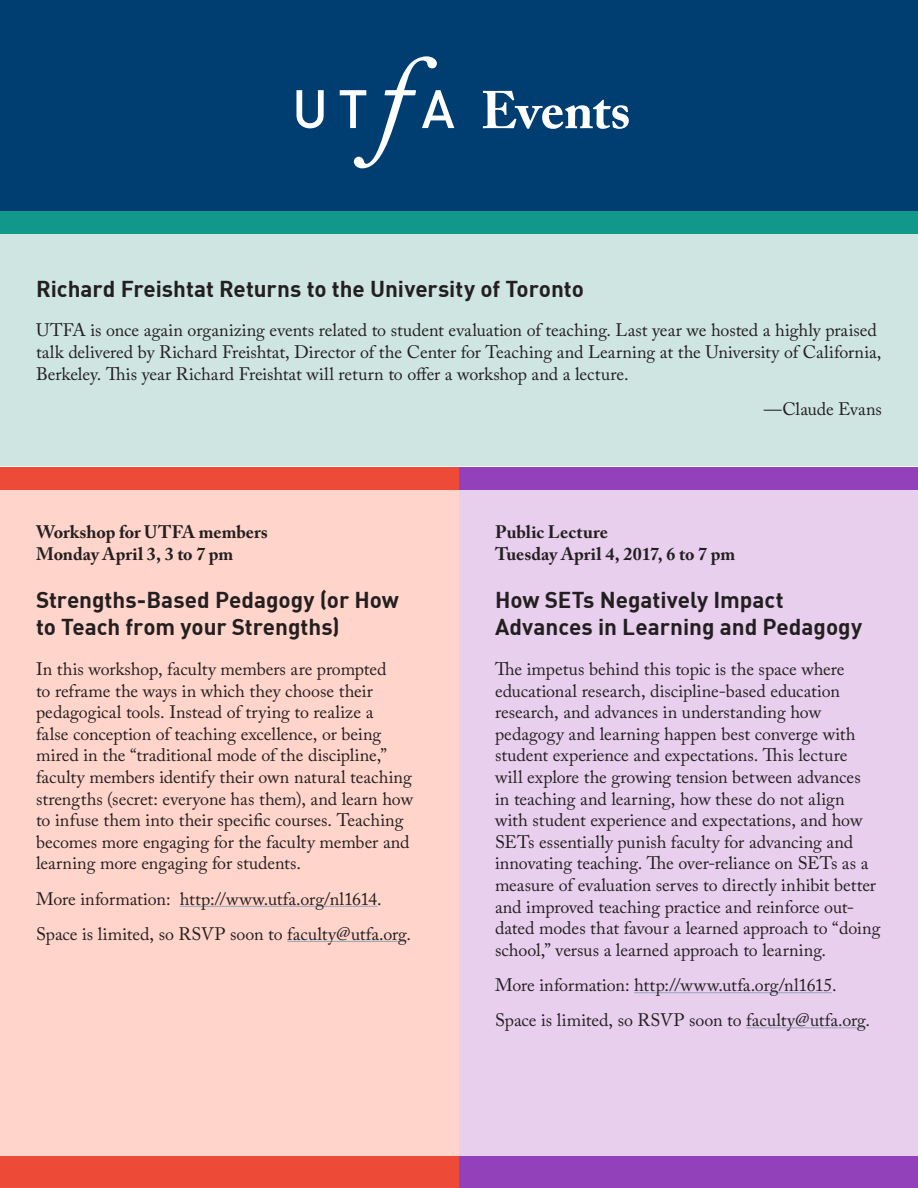
<style>
.page{position:relative;width:918px;height:1188px;background:#fff}
.page>*{position:absolute;margin:0;border:0;box-sizing:border-box;transform-origin:0 0}
.TOC_-_L1{font:700 52.5px "Adobe Caslon Pro";letter-spacing:-.005em;color:#fff}
.ADS_-_Head_1{font:22.5px/27px "DIN Bold";color:#231f20}
.ADS_-_Body_Text{font:18px/21.6px "Adobe Caslon Pro";color:#231f20}
.ADS_-_Date{font:700 18px "Adobe Caslon Pro";color:#231f20}
</style>
<div class="page">
<div style="left:0;top:0;width:918px;height:212px;background:#003d71"></div>
<svg style="left:296px;top:90px;width:28px;height:38px"></svg>
<svg style="left:340px;top:56px;width:114px;height:112px"></svg>
<div style="left:0;top:467px;width:459px;height:721px;background:#ffd4ca"></div>
<div style="left:0;top:467px;width:459px;height:23px;background:#ed4b38"></div>
<div style="left:0;top:1156px;width:459px;height:32px;background:#ed4b38"></div>
<div style="left:459px;top:467px;width:459px;height:721px;background:#e8cfee"></div>
<div style="left:0;top:212px;width:918px;height:254px;background:#cee5e1"></div>
<div style="left:459px;top:467px;width:459px;height:23px;background:#9241bb"></div>
<div style="left:0;top:212px;width:918px;height:22px;background:#12978b"></div>
<div style="left:459px;top:1156px;width:459px;height:32px;background:#9241bb"></div>
<hr style="left:634px;top:992px;width:198px;height:1px;background:#99a5bc">
<hr style="left:746px;top:1027px;width:119px;height:1px;background:#99a5bc">
<hr style="left:180px;top:906px;width:197px;height:1px;background:#99a5bc">
<hr style="left:287px;top:941px;width:119px;height:1px;background:#99a5bc">
<p class="TOC_-_L1" style="left:481px;top:79px;width:151px">Events</p>
<p class="ADS_-_Head_1" style="left:36px;top:274px;width:549px">Richard Freishtat Returns to the University of Toronto</p>
<p class="ADS_-_Body_Text" style="left:36px;top:319px;width:847px">UTFA is once again organizing events related to student evaluation of teaching. Last year we hosted a highly praised talk delivered by Richard Freishtat, Director of the Center for Teaching and Learning at the University of California,<br>Berkeley. This year Richard Freishtat will return to offer a workshop and a lecture.</p>
<p class="ADS_-_Body_Text" style="left:764px;top:398px;width:120px">—Claude Evans</p>
<p class="ADS_-_Date" style="left:36px;top:521px;width:233px">Workshop for UTFA members</p>
<p class="ADS_-_Date" style="left:36px;top:543px;width:199px">Monday April 3, 3 to 7 pm</p>
<p class="ADS_-_Head_1" style="left:36px;top:586px;width:365px">Strengths-Based Pedagogy (or How to Teach from your Strengths)</p>
<p class="ADS_-_Body_Text" style="left:36px;top:658px;width:379px">In this workshop, faculty members are prompted<br>to reframe the ways in which they choose their pedagogical tools. Instead of trying to realize a<br>false conception of teaching excellence, or being mired in the “traditional mode of the discipline,” faculty members identify their own natural teaching strengths (secret: everyone has them), and learn how to infuse them into their specific courses. Teaching becomes more engaging for the faculty member and learning more engaging for students.</p>
<p class="ADS_-_Body_Text" style="left:36px;top:888px;width:347px">More information: http://www.utfa.org/nl1614.</p>
<p class="ADS_-_Body_Text" style="left:36px;top:923px;width:377px">Space is limited, so RSVP soon to faculty@utfa.org.</p>
<p class="ADS_-_Date" style="left:495px;top:521px;width:114px">Public Lecture</p>
<p class="ADS_-_Date" style="left:495px;top:543px;width:242px">Tuesday April 4, 2017, 6 to 7 pm</p>
<p class="ADS_-_Head_1" style="left:495px;top:586px;width:369px">How SETs Negatively Impact<br>Advances in Learning and Pedagogy</p>
<p class="ADS_-_Body_Text" style="left:495px;top:658px;width:387px">The impetus behind this topic is the space where educational research, discipline-based education research, and advances in understanding how pedagogy and learning happen best converge with student experience and expectations. This lecture<br>will explore the growing tension between advances<br>in teaching and learning, how these do not align with student experience and expectations, and how SETs essentially punish faculty for advancing and innovating teaching. The over-reliance on SETs as a measure of evaluation serves to directly inhibit better and improved teaching practice and reinforce out&shy;dated modes that favour a learned approach to “doing school,” versus a learned approach to learning.</p>
<p class="ADS_-_Body_Text" style="left:495px;top:974px;width:343px">More information: http://www.utfa.org/nl1615.</p>
<p class="ADS_-_Body_Text" style="left:495px;top:1009px;width:377px">Space is limited, so RSVP soon to faculty@utfa.org.</p>
</div>
